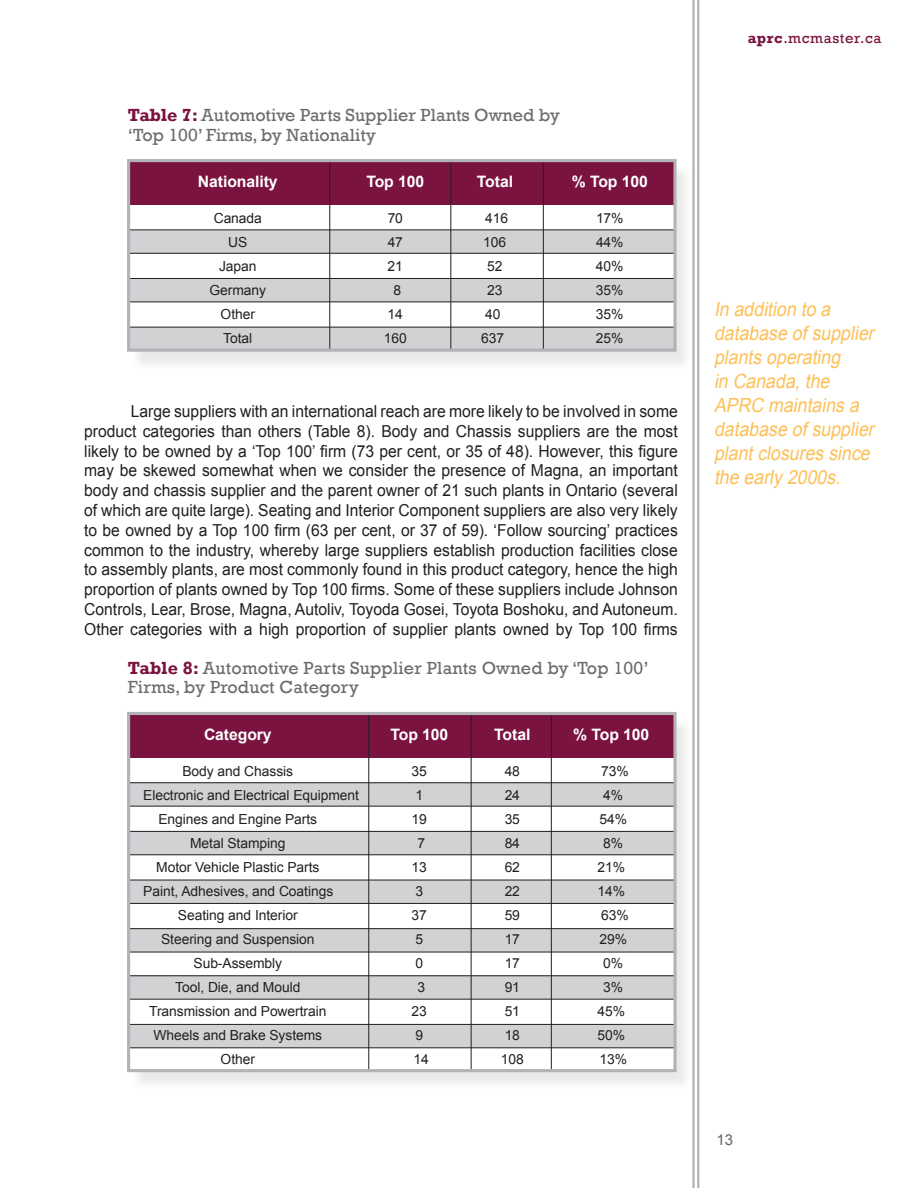
<style>
.page{position:relative;width:918px;height:1188px;background:#fff}
.page>*{position:absolute;margin:0;border:0;box-sizing:border-box;transform-origin:0 0}
.t1{font:italic 19.5px/24px "Arial";color:#fdc056;scale:.91 1}
.t2{font:18px/19.8px "Rockwell";color:#6c6d70}
.t3{font:16.5px/19.8px "Arial";color:#231f20;text-align:justify;scale:.95 1}
.t4{font:700 15.75px "Arial";letter-spacing:-.005em;color:#fff}
.t5{font:15px "Rockwell";letter-spacing:.04em;color:#7a133f}
.t6{font:15px "Arial";color:#636366}
.t7{font:13.8px "Arial";letter-spacing:-.005em;color:#231f20}
.s1{font-weight:700;color:#7a133f}
.s2{font-weight:700}
</style>
<div class="page">
<div style="left:130px;top:164px;width:563px;height:207px;background:#231f20;opacity:.1"></div>
<div style="left:129px;top:160px;width:547px;height:191px;background:#fff"></div>
<div style="left:129px;top:160px;width:547px;height:45px;background:#7a133f"></div>
<div style="left:129px;top:230px;width:546px;height:23px;background:#d1d2d4"></div>
<div style="left:129px;top:230px;width:547px;height:24px;border:1px solid #231f20"></div>
<div style="left:129px;top:278px;width:546px;height:24px;background:#d1d2d4"></div>
<div style="left:129px;top:278px;width:547px;height:24px;border:1px solid #231f20"></div>
<div style="left:129px;top:327px;width:546px;height:24px;background:#d1d2d4"></div>
<hr style="left:329px;top:161px;width:1px;height:190px;background:#231f20">
<hr style="left:450px;top:161px;width:1px;height:190px;background:#231f20">
<hr style="left:543px;top:161px;width:1px;height:190px;background:#231f20">
<div style="left:130px;top:717px;width:563px;height:375px;background:#231f20;opacity:.1"></div>
<div style="left:129px;top:713px;width:547px;height:358px;background:#fff"></div>
<div style="left:129px;top:713px;width:547px;height:45px;background:#7a133f"></div>
<div style="left:129px;top:783px;width:546px;height:23px;background:#d1d2d4"></div>
<div style="left:129px;top:782px;width:547px;height:25px;border:1px solid #231f20"></div>
<div style="left:129px;top:831px;width:546px;height:24px;background:#d1d2d4"></div>
<div style="left:129px;top:831px;width:547px;height:24px;border:1px solid #231f20"></div>
<div style="left:129px;top:880px;width:546px;height:23px;background:#d1d2d4"></div>
<div style="left:129px;top:880px;width:547px;height:24px;border:1px solid #231f20"></div>
<div style="left:129px;top:929px;width:546px;height:23px;background:#d1d2d4"></div>
<div style="left:129px;top:928px;width:547px;height:24px;border:1px solid #231f20"></div>
<div style="left:129px;top:976px;width:546px;height:23px;background:#d1d2d4"></div>
<div style="left:129px;top:975px;width:547px;height:25px;border:1px solid #231f20"></div>
<div style="left:129px;top:1024px;width:546px;height:24px;background:#d1d2d4"></div>
<div style="left:129px;top:1024px;width:547px;height:24px;border:1px solid #231f20"></div>
<hr style="left:368px;top:714px;width:1px;height:357px;background:#231f20">
<hr style="left:551px;top:714px;width:1px;height:357px;background:#231f20">
<hr style="left:471px;top:714px;width:1px;height:357px;background:#231f20">
<hr style="left:692px;top:0;width:3px;height:1188px;background:#b2b3b7">
<hr style="left:697px;top:0;width:2px;height:1188px;background:#b2b3b7">
<div style="left:127px;top:159px;width:550px;height:193px;border:3px solid #b2b3b7"></div>
<div style="left:127px;top:712px;width:550px;height:360px;border:3px solid #b2b3b7"></div>
<p class="t2" style="left:128px;top:105px;width:434px"><span class="s1">Table 7:</span> Automotive Parts Supplier Plants Owned by ‘Top 100’ Firms, by Nationality</p>
<p class="t4" style="left:198px;top:171px;width:81px">Nationality</p>
<p class="t4" style="left:366px;top:171px;width:59px">Top 100</p>
<p class="t4" style="left:477px;top:171px;width:38px">Total</p>
<p class="t4" style="left:572px;top:171px;width:78px">% Top 100</p>
<p class="t7" style="left:214px;top:209px;width:50px">Canada</p>
<p class="t7" style="left:388px;top:209px;width:17px">70</p>
<p class="t7" style="left:485px;top:209px;width:25px">416</p>
<p class="t7" style="left:596px;top:209px;width:29px">17%</p>
<p class="t7" style="left:228px;top:233px;width:21px">US</p>
<p class="t7" style="left:388px;top:233px;width:17px">47</p>
<p class="t7" style="left:483px;top:233px;width:25px">106</p>
<p class="t7" style="left:596px;top:233px;width:29px">44%</p>
<p class="t7" style="left:219px;top:257px;width:39px">Japan</p>
<p class="t7" style="left:388px;top:257px;width:17px">21</p>
<p class="t7" style="left:487px;top:257px;width:17px">52</p>
<p class="t7" style="left:596px;top:257px;width:29px">40%</p>
<p class="t7" style="left:210px;top:281px;width:58px">Germany</p>
<p class="t7" style="left:393px;top:281px;width:9px">8</p>
<p class="t7" style="left:487px;top:281px;width:17px">23</p>
<p class="t7" style="left:596px;top:281px;width:29px">35%</p>
<p class="t7" style="left:221px;top:305px;width:36px">Other</p>
<p class="t7" style="left:388px;top:305px;width:17px">14</p>
<p class="t7" style="left:485px;top:305px;width:17px">40</p>
<p class="t7" style="left:596px;top:305px;width:29px">35%</p>
<p class="t7" style="left:223px;top:329px;width:31px">Total</p>
<p class="t7" style="left:384px;top:329px;width:25px">160</p>
<p class="t7" style="left:481px;top:329px;width:25px">637</p>
<p class="t7" style="left:596px;top:329px;width:29px">25%</p>
<p class="t3" style="left:84px;top:401px;width:626px;text-indent:46px">Large suppliers with an international reach are more likely to be involved in some product categories than others (Table 8). Body and Chassis suppliers are the most likely to be owned by a ‘Top 100’ firm (73 per cent, or 35 of 48). However, this figure may be skewed somewhat when we consider the presence of Magna, an important body and chassis supplier and the parent owner of 21 such plants in Ontario (several of which are quite large). Seating and Interior Component suppliers are also very likely to be owned by a Top 100 firm (63 per cent, or 37 of 59). ‘Follow sourcing’ practices common to the industry, whereby large suppliers establish production facilities close to assembly plants, are most commonly found in this product category, hence the high proportion of plants owned by Top 100 firms. Some of these suppliers include Johnson Controls, Lear, Brose, Magna, Autoliv, Toyoda Gosei, Toyota Boshoku, and Autoneum.<br>Other categories with a high proportion of supplier plants owned by Top 100 firms</p>
<p class="t2" style="left:128px;top:658px;width:522px"><span class="s1">Table 8:</span> Automotive Parts Supplier Plants Owned by ‘Top 100’<br>Firms, by Product Category</p>
<p class="t4" style="left:204px;top:724px;width:69px">Category</p>
<p class="t4" style="left:390px;top:724px;width:59px">Top 100</p>
<p class="t4" style="left:494px;top:724px;width:38px">Total</p>
<p class="t4" style="left:573px;top:724px;width:78px">% Top 100</p>
<p class="t7" style="left:182px;top:762px;width:112px">Body and Chassis</p>
<p class="t7" style="left:412px;top:762px;width:17px">35</p>
<p class="t7" style="left:505px;top:762px;width:17px">48</p>
<p class="t7" style="left:601px;top:762px;width:29px">73%</p>
<p class="t7" style="left:143px;top:786px;width:217px">Electronic and Electrical Equipment</p>
<p class="t7" style="left:415px;top:786px;width:9px">1</p>
<p class="t7" style="left:505px;top:786px;width:17px">24</p>
<p class="t7" style="left:603px;top:786px;width:21px">4%</p>
<p class="t7" style="left:158px;top:810px;width:160px">Engines and Engine Parts</p>
<p class="t7" style="left:412px;top:810px;width:17px">19</p>
<p class="t7" style="left:505px;top:810px;width:17px">35</p>
<p class="t7" style="left:599px;top:810px;width:29px">54%</p>
<p class="t7" style="left:190px;top:834px;width:97px">Metal Stamping</p>
<p class="t7" style="left:417px;top:834px;width:9px">7</p>
<p class="t7" style="left:505px;top:834px;width:17px">84</p>
<p class="t7" style="left:603px;top:834px;width:21px">8%</p>
<p class="t7" style="left:156px;top:858px;width:165px">Motor Vehicle Plastic Parts</p>
<p class="t7" style="left:412px;top:858px;width:17px">13</p>
<p class="t7" style="left:505px;top:858px;width:17px">62</p>
<p class="t7" style="left:598px;top:858px;width:29px">21%</p>
<p class="t7" style="left:143px;top:882px;width:192px">Paint, Adhesives, and Coatings</p>
<p class="t7" style="left:415px;top:882px;width:9px">3</p>
<p class="t7" style="left:505px;top:882px;width:17px">22</p>
<p class="t7" style="left:598px;top:882px;width:29px">14%</p>
<p class="t7" style="left:178px;top:906px;width:121px">Seating and Interior</p>
<p class="t7" style="left:412px;top:906px;width:17px">37</p>
<p class="t7" style="left:505px;top:906px;width:17px">59</p>
<p class="t7" style="left:601px;top:906px;width:29px">63%</p>
<p class="t7" style="left:161px;top:930px;width:155px">Steering and Suspension</p>
<p class="t7" style="left:415px;top:930px;width:9px">5</p>
<p class="t7" style="left:505px;top:930px;width:17px">17</p>
<p class="t7" style="left:599px;top:930px;width:29px">29%</p>
<p class="t7" style="left:194px;top:954px;width:90px">Sub-Assembly</p>
<p class="t7" style="left:415px;top:954px;width:9px">0</p>
<p class="t7" style="left:505px;top:954px;width:17px">17</p>
<p class="t7" style="left:603px;top:954px;width:21px">0%</p>
<p class="t7" style="left:175px;top:978px;width:127px">Tool, Die, and Mould</p>
<p class="t7" style="left:417px;top:978px;width:9px">3</p>
<p class="t7" style="left:505px;top:978px;width:17px">91</p>
<p class="t7" style="left:603px;top:978px;width:21px">3%</p>
<p class="t7" style="left:149px;top:1002px;width:179px">Transmission and Powertrain</p>
<p class="t7" style="left:412px;top:1002px;width:17px">23</p>
<p class="t7" style="left:505px;top:1002px;width:17px">51</p>
<p class="t7" style="left:598px;top:1002px;width:29px">45%</p>
<p class="t7" style="left:153px;top:1026px;width:170px">Wheels and Brake Systems</p>
<p class="t7" style="left:415px;top:1026px;width:9px">9</p>
<p class="t7" style="left:505px;top:1026px;width:17px">18</p>
<p class="t7" style="left:598px;top:1026px;width:29px">50%</p>
<p class="t7" style="left:221px;top:1050px;width:36px">Other</p>
<p class="t7" style="left:414px;top:1050px;width:17px">14</p>
<p class="t7" style="left:501px;top:1050px;width:25px">108</p>
<p class="t7" style="left:599px;top:1050px;width:29px">13%</p>
<p class="t5" style="left:748px;top:30px;width:135px"><span class="s2">aprc</span>.mcmaster.ca</p>
<p class="t1" style="left:714px;top:298px;width:182px">In addition to a database of supplier plants operating<br>in Canada, the<br>APRC maintains a database of supplier plant closures since the early 2000s.</p>
<p class="t6" style="left:716px;top:1129px;width:18px">13</p>
</div>
